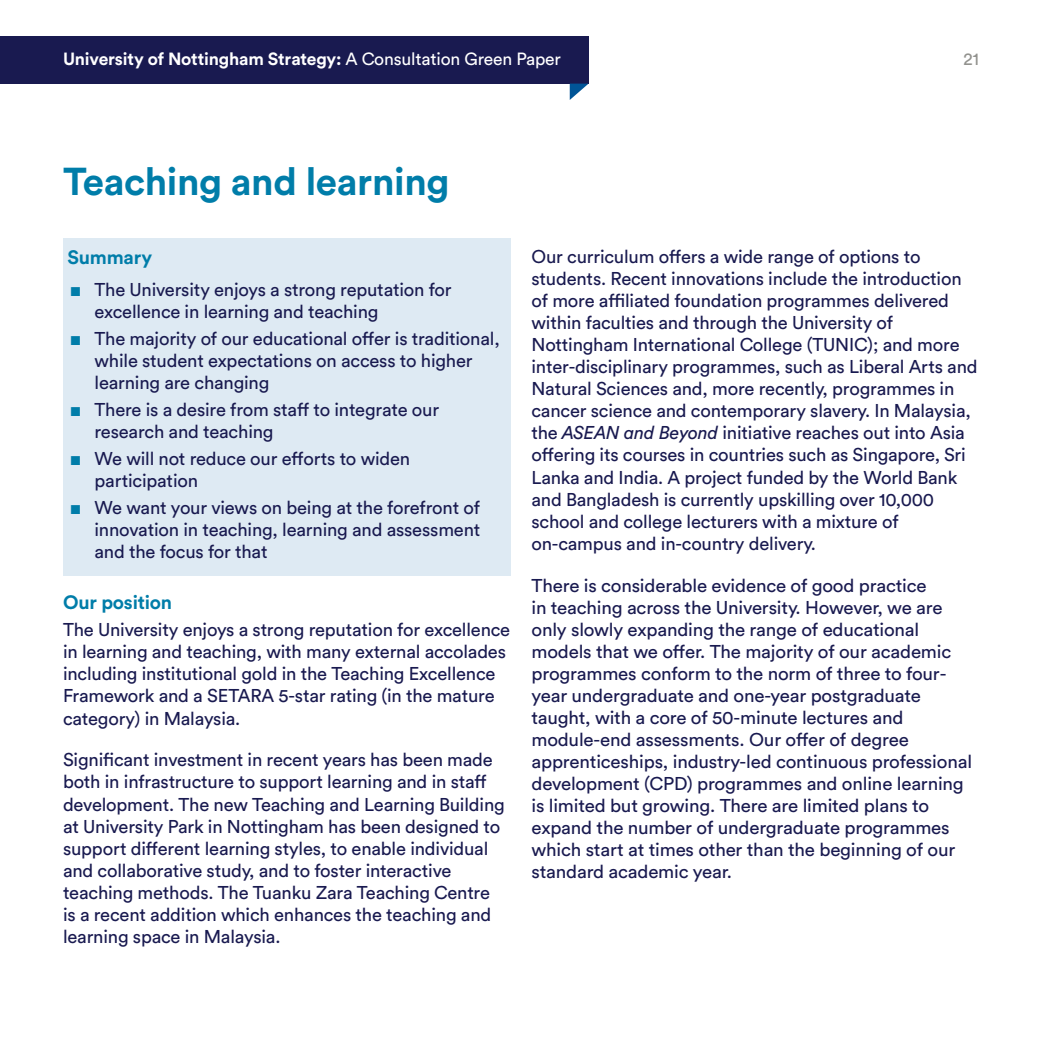
<style>
.page{position:relative;width:1042px;height:1042px;background:#fff}
.page>*{position:absolute;margin:0;border:0;box-sizing:border-box;transform-origin:0 0}
.t1{font:700 38.5px "Circular Pro";letter-spacing:-.01em;color:#007da9}
.t2{font:700 19.25px "Circular Pro";letter-spacing:-.01em;color:#007da9}
.t3{font:18.38px/22.1px "Circular Pro";letter-spacing:-.01em;color:#191a50}
.t4{font:700 17.5px "Circular Pro";letter-spacing:-.01em;color:#fff}
.t5{font:17.5px "Circular Pro";color:#92928e}
.s1{font-weight:400}
.s2{font-family:"Arial";font-size:19.25px;color:#007da9}
.s3{font-style:italic}
</style>
<div class="page">
<div style="left:0;top:36px;width:588px;height:48px;background:#191a50"></div>
<svg style="left:570px;top:84px;width:18px;height:16px"></svg>
<div style="left:63px;top:238px;width:447px;height:337px;background:#deeaf3"></div>
<p class="t4" style="left:63px;top:47px;width:499px">University of Nottingham Strategy: <span class="s1">A Consultation Green Paper</span></p>
<p class="t5" style="left:963px;top:47px;width:17px">21</p>
<h1 class="t1" style="left:63px;top:155px;width:388px">Teaching and learning</h1>
<p class="t2" style="left:68px;top:244px;width:86px">Summary</p>
<p class="t3" style="left:94px;top:277px;width:359px;text-indent:-25px"><span class="s2">■</span> The University enjoys a strong reputation for excellence in learning and teaching</p>
<p class="t3" style="left:94px;top:326px;width:407px;text-indent:-25px"><span class="s2">■</span> The majority of our educational offer is traditional, while student expectations on access to higher learning are changing</p>
<p class="t3" style="left:94px;top:397px;width:346px;text-indent:-25px"><span class="s2">■</span> There is a desire from staff to integrate our research and teaching</p>
<p class="t3" style="left:94px;top:447px;width:317px;text-indent:-25px"><span class="s2">■</span> We will not reduce our efforts to widen participation</p>
<p class="t3" style="left:94px;top:496px;width:387px;text-align:justify;text-indent:-25px"><span class="s2">■</span> We want your views on being at the forefront of innovation in teaching, learning and assessment and the focus for that</p>
<p class="t2" style="left:63px;top:589px;width:111px">Our position</p>
<p class="t3" style="left:63px;top:618px;width:449px">The University enjoys a strong reputation for excellence in learning and teaching, with many external accolades including institutional gold in the Teaching Excellence Framework and a SETARA 5-star rating (in the mature category) in Malaysia.</p>
<p class="t3" style="left:63px;top:748px;width:443px">Significant investment in recent years has been made both in infrastructure to support learning and in staff development. The new Teaching and Learning Building at University Park in Nottingham has been designed to support different learning styles, to enable individual and collaborative study, and to foster interactive teaching methods. The Tuanku Zara Teaching Centre is a recent addition which enhances the teaching and learning space in Malaysia.</p>
<p class="t3" style="left:531px;top:245px;width:448px">Our curriculum offers a wide range of options to students. Recent innovations include the introduction of more affiliated foundation programmes delivered within faculties and through the University of Nottingham International College (TUNIC); and more inter-disciplinary programmes, such as Liberal Arts and Natural Sciences and, more recently, programmes in cancer science and contemporary slavery. In Malaysia, the <span class="s3">ASEAN and Beyond</span> initiative reaches out into Asia offering its courses in countries such as Singapore, Sri Lanka and India. A project funded by the World Bank and Bangladesh is currently upskilling over 10,000 school and college lecturers with a mixture of on-campus and in-country delivery.</p>
<p class="t3" style="left:531px;top:573px;width:442px">There is considerable evidence of good practice<br>in teaching across the University. However, we are only slowly expanding the range of educational models that we offer. The majority of our academic programmes conform to the norm of three to four&shy;year undergraduate and one-year postgraduate taught, with a core of 50-minute lectures and module-end assessments. Our offer of degree apprenticeships, industry-led continuous professional development (CPD) programmes and online learning is limited but growing. There are limited plans to expand the number of undergraduate programmes which start at times other than the beginning of our standard academic year.</p>
</div>
